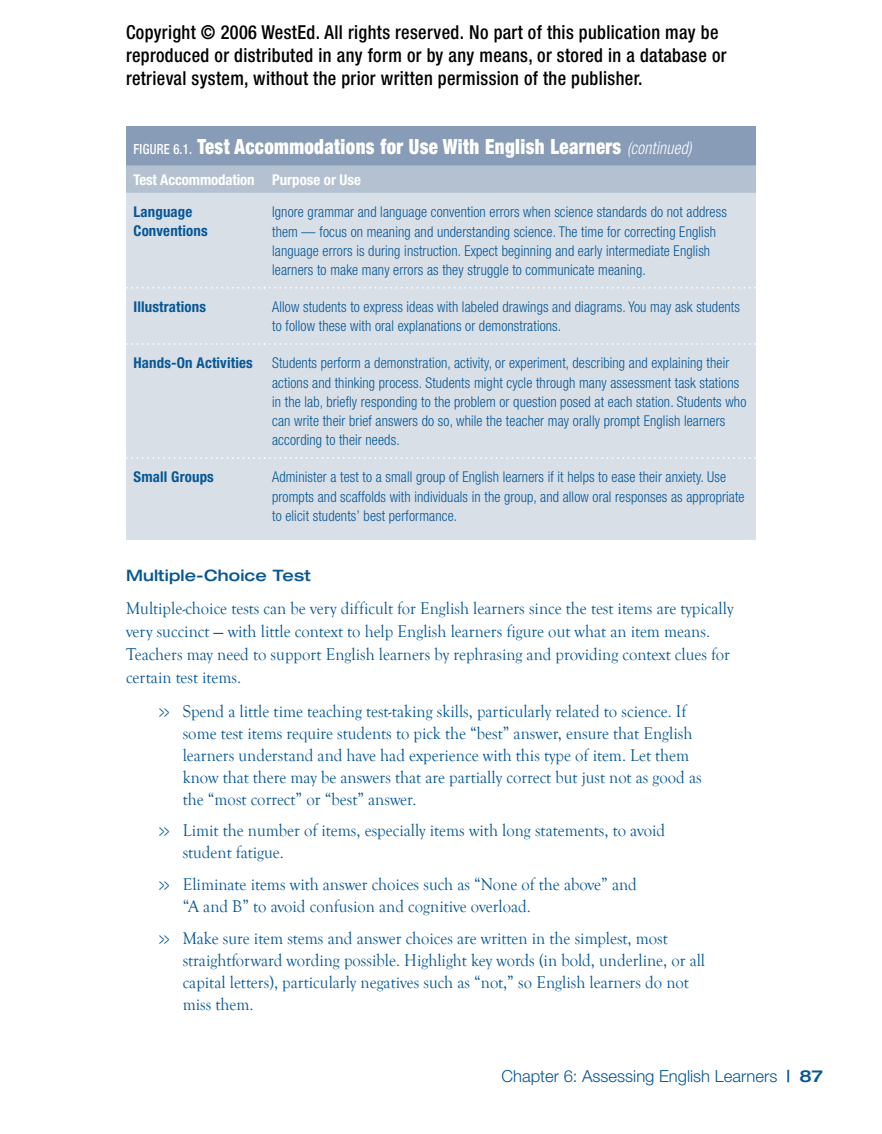
<style>
.page{position:relative;width:882px;height:1134px;background:#fff}
.page>*{position:absolute;margin:0;border:0;box-sizing:border-box;transform-origin:0 0}
.t1{font:900 condensed 21px "Helvetica Neue";letter-spacing:.02em;color:#fff;scale:.9 1}
.t2{font:500 condensed 19.25px/22.8px "Helvetica Neue";letter-spacing:.02em;color:#000;scale:.95 1}
.t3{font:17.5px/21.9px "Goudy Old Style T";color:#065794;scale:.95 1}
.t4{font:300 16.62px "Helvetica Neue";color:#065794}
.t5{font:500 expanded 15.75px "Helvetica Neue";letter-spacing:.01em;color:#065794}
.t6{font:300 condensed 14.88px/19.2px "Helvetica Neue";letter-spacing:.01em;color:#065794;scale:.95 1}
.t7{font:700 condensed 14.88px/19.2px "Helvetica Neue";letter-spacing:.01em;color:#065794}
.t8{font:700 condensed 14.88px "Helvetica Neue";letter-spacing:-.01em;color:#fff}
.s1{font-weight:500;font-size:14px}
.s2{font-weight:300;font-style:italic;font-size:17.5px}
.s3{font-family:"Helvetica Neue";font-stretch:condensed}
.s4{font-weight:500}
.s5{font-weight:500;font-stretch:expanded}
</style>
<div class="page">
<div style="left:126px;top:126px;width:630px;height:39px;background:#889cb7"></div>
<div style="left:126px;top:165px;width:630px;height:28px;background:#b3c1d1"></div>
<div style="left:126px;top:193px;width:630px;height:347px;background:#d8dfe7"></div>
<svg style="left:126px;top:287px;width:630px;height:2px"></svg>
<svg style="left:126px;top:343px;width:630px;height:2px"></svg>
<svg style="left:126px;top:457px;width:630px;height:2px"></svg>
<p class="t2" style="left:126px;top:21px;width:634px">Copyright © 2006 WestEd. All rights reserved. No part of this publication may be reproduced or distributed in any form or by any means, or stored in a database or retrieval system, without the prior written permission of the publisher.</p>
<p class="t1" style="left:134px;top:133px;width:622px"><span class="s1">FIGURE 6.1.</span> Test Accommodations for Use With English Learners <span class="s2">(continued)</span></p>
<p class="t8" style="left:134px;top:171px;width:229px">Test Accommodation Purpose or Use</p>
<p class="t7" style="left:134px;top:202px;width:76px">Language<br>Conventions</p>
<p class="t6" style="left:272px;top:202px;width:480px">Ignore grammar and language convention errors when science standards do not address them — focus on meaning and understanding science. The time for correcting English language errors is during instruction. Expect beginning and early intermediate English learners to make many errors as they struggle to communicate meaning.</p>
<p class="t7" style="left:134px;top:297px;width:74px">Illustrations</p>
<p class="t6" style="left:272px;top:297px;width:494px">Allow students to express ideas with labeled drawings and diagrams. You may ask students to follow these with oral explanations or demonstrations.</p>
<p class="t7" style="left:134px;top:353px;width:121px">Hands-On Activities</p>
<p class="t6" style="left:272px;top:353px;width:501px">Students perform a demonstration, activity, or experiment, describing and explaining their actions and thinking process. Students might cycle through many assessment task stations in the lab, briefly responding to the problem or question posed at each station. Students who can write their brief answers do so, while the teacher may orally prompt English learners according to their needs.</p>
<p class="t7" style="left:134px;top:467px;width:82px">Small Groups</p>
<p class="t6" style="left:272px;top:467px;width:499px">Administer a test to a small group of English learners if it helps to ease their anxiety. Use prompts and scaffolds with individuals in the group, and allow oral responses as appropriate to elicit students’ best performance.</p>
<p class="t5" style="left:126px;top:566px;width:186px">Multiple-Choice Test</p>
<p class="t3" style="left:126px;top:598px;width:641px;line-height:22.8px">Multiple-choice tests can be very difficult for English learners since the test items are typically very succinct — with little context to help English learners figure out what an item means.<br>Teachers may need to support English learners by rephrasing and providing context clues for certain test items.</p>
<p class="t3" style="left:183px;top:701px;width:548px;text-indent:-24px"><span class="s3">&gt;&gt;</span> Spend a little time teaching test-taking skills, particularly related to science. If some test items require students to pick the “best” answer, ensure that English learners understand and have had experience with this type of item. Let them know that there may be answers that are partially correct but just not as good as the “most correct” or “best” answer.</p>
<p class="t3" style="left:183px;top:820px;width:509px;text-indent:-24px"><span class="s3">&gt;&gt;</span> Limit the number of items, especially items with long statements, to avoid student fatigue.</p>
<p class="t3" style="left:183px;top:874px;width:480px;text-indent:-24px"><span class="s3">&gt;&gt;</span> Eliminate items with answer choices such as “None of the above” and “A and B” to avoid confusion and cognitive overload.</p>
<p class="t3" style="left:183px;top:928px;width:551px;text-indent:-24px"><span class="s3">&gt;&gt;</span> Make sure item stems and answer choices are written in the simplest, most straightforward wording possible. Highlight key words (in bold, underline, or all capital letters), particularly negatives such as “not,” so English learners do not miss them.</p>
<p class="t4" style="left:501px;top:1066px;width:323px">Chapter 6: Assessing English Learners <span class="s4">|</span> <span class="s5">87</span></p>
</div>
